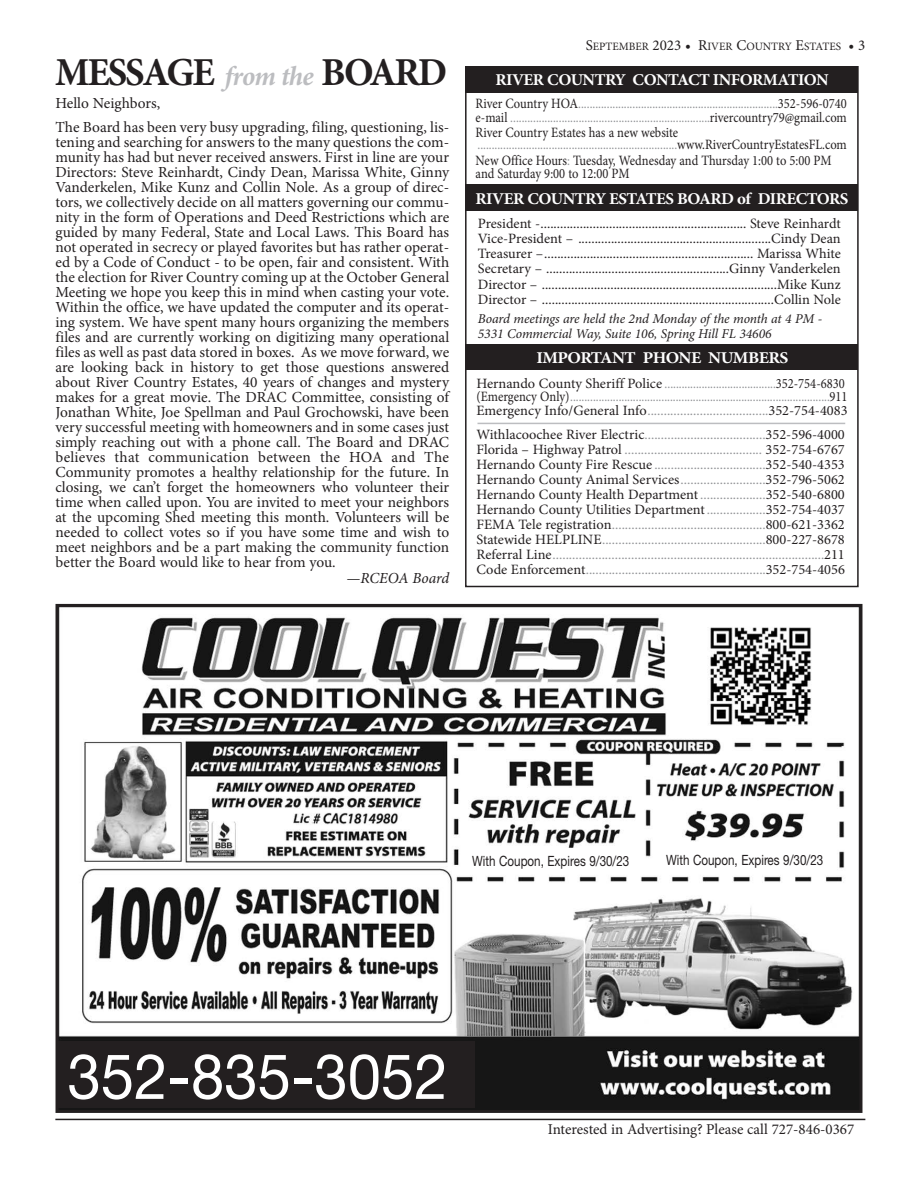
<style>
.page{position:relative;width:918px;height:1188px;background:#fff}
.page>*{position:absolute;margin:0;border:0;box-sizing:border-box;transform-origin:0 0}
.t1{font:62.85px "Helvetica Neue";color:#fff;scale:.95 1}
.t2{font:700 39.6px "Minion Pro";letter-spacing:-.055em;color:#231f20}
.t3{font:700 16.5px "Minion Pro";letter-spacing:-.03em;color:#fff}
.t4{font:700 16.5px "Minion Pro";letter-spacing:-.03em;color:#fff;scale:1.07 1}
.t5{font:15.3px/15px "Minion Pro";color:#231f20}
.t6{font:italic 15.3px "Minion Pro";letter-spacing:-.005em;color:#231f20}
.t7{font:15px "Minion Pro";color:#231f20}
.t8{font:14.25px/15px "Minion Pro";color:#939598;text-align:justify}
.t9{font:14.25px/15.1px "Minion Pro";color:#231f20;text-align:justify}
.t10{font:14.25px/14.9px "Minion Pro";color:#939598;text-align:justify;scale:.88 1}
.t11{font:14.25px/15.9px "Minion Pro";color:#231f20;scale:.88 1}
.t12{font:14.1px "Helvetica Neue";color:#231f20;scale:.82 1}
.t13{font:italic 13.5px/15.1px "Minion Pro";letter-spacing:-.01em;color:#231f20}
.t14{font:11.25px "Minion Pro";color:#231f20}
.s1{font-style:italic;font-size:27.45px;color:#bcbdc0}
.s2{font-size:15px}
.s3{color:#231f20}
.s4{color:#939598}
</style>
<div class="page">
<hr style="left:55px;top:1119px;width:810px;height:1px;background:#231f20">
<div style="left:465px;top:185px;width:392px;height:26px;background:#231f20"></div>
<div style="left:465px;top:66px;width:392px;height:26px;background:#231f20"></div>
<div style="left:465px;top:345px;width:393px;height:25px;background:#231f20"></div>
<img style="left:60px;top:617px;width:798px;height:492px">
<div style="left:56px;top:604px;width:806px;height:509px;border:3px solid #231f20"></div>
<div style="left:462px;top:848px;width:181px;height:26px;background:#fff"></div>
<div style="left:655px;top:848px;width:180px;height:25px;background:#fff"></div>
<div style="left:58px;top:1042px;width:416px;height:66px;background:#231f20"></div>
<hr style="left:477px;top:423px;width:368px;height:1px;background:#bcbdc0">
<h2 class="t2" style="left:55px;top:57px;width:394px">MESSAGE <span class="s1">from the</span> BOARD</h2>
<p class="t5" style="left:56px;top:92px;width:395px;line-height:24px">Hello Neighbors,<br>The Board has been very busy upgrading, filing, questioning, lis-</p>
<p class="t5" style="left:55px;top:135px;width:395px;text-align:justify">tening and searching for answers to the many questions the com&shy;munity has had but never received answers. First in line are your Directors: Steve Reinhardt, Cindy Dean, Marissa White, Ginny Vanderkelen, Mike Kunz and Collin Nole. As a group of direc&shy;tors, we collectively decide on all matters governing our commu&shy;nity in the form of Operations and Deed Restrictions which are guided by many Federal, State and Local Laws. This Board has not operated in secrecy or played favorites but has rather operat&shy;ed by a Code of Conduct - to be open, fair and consistent. With the election for River Country coming up at the October General Meeting we hope you keep this in mind when casting your vote.<br>Within the office, we have updated the computer and its operat&shy;ing system. We have spent many hours organizing the members files and are currently working on digitizing many operational files as well as past data stored in boxes. As we move forward, we are looking back in history to get those questions answered about River Country Estates, 40 years of changes and mystery makes for a great movie. The DRAC Committee, consisting of Jonathan White, Joe Spellman and Paul Grochowski, have been very successful meeting with homeowners and in some cases just simply reaching out with a phone call. The Board and DRAC believes that communication between the HOA and The Community promotes a healthy relationship for the future. In closing, we can’t forget the homeowners who volunteer their time when called upon. You are invited to meet your neighbors at the upcoming Shed meeting this month. Volunteers will be needed to collect votes so if you have some time and wish to meet neighbors and be a part making the community function better the Board would like to hear from you.</p>
<p class="t6" style="left:346px;top:572px;width:104px">—RCEOA Board</p>
<p class="t14" style="left:586px;top:42px;width:281px"><span class="s2">S</span>EPTEMBER <span class="s2">2023 • R</span>IVER <span class="s2">C</span>OUNTRY <span class="s2">E</span>STATES <span class="s2">• 3</span></p>
<p class="t3" style="left:495px;top:74px;width:335px">RIVER COUNTRY CONTACT INFORMATION</p>
<p class="t10" style="left:476px;top:97px;width:423px"><span class="s3">River Country HOA</span>......................................................................<span class="s3">352-596-0740 e-mail</span> ......................................................................<span class="s3">rivercountry79@gmail.com River Country Estates has a new website</span></p>
<p class="t11" style="left:476px;top:137px;width:423px"><span class="s4">......................................................................</span>www.RiverCountryEstatesFL.com<br>New Office Hours<span class="s4">:</span> Tuesday, Wednesday and Thursday 1:00 to 5:00 PM</p>
<p class="t11" style="left:476px;top:167px;width:177px">and Saturday 9:00 to 12:00 PM</p>
<p class="t3" style="left:476px;top:192px;width:374px">RIVER COUNTRY ESTATES BOARD of DIRECTORS</p>
<p class="t9" style="left:478px;top:217px;width:365px">President -............................................................... Steve Reinhardt Vice-President – ...........................................................Cindy Dean Treasurer –................................................................ Marissa White Secretary – ........................................................Ginny Vanderkelen Director – ........................................................................Mike Kunz Director – .......................................................................Collin Nole</p>
<p class="t13" style="left:478px;top:313px;width:346px">Board meetings are held the 2nd Monday of the month at 4 PM -<br>5331 Commercial Way, Suite 106, Spring Hill FL 34606</p>
<p class="t4" style="left:536px;top:352px;width:237px">IMPORTANT PHONE NUMBERS</p>
<p class="t10" style="left:476px;top:378px;width:423px;line-height:13.5px;text-align:left"><span class="s3">Hernando County Sheriff Police</span> .......................................<span class="s3">352-754-6830 (Emergency Only)</span>...........................................................................................<span class="s3">911<br>Emergency Info/General Info</span>.....................................<span class="s3">352-754-4083</span></p>
<p class="t8" style="left:476px;top:428px;width:370px"><span class="s3">Withlacoochee River Electric</span>.....................................<span class="s3">352-596-4000<br>Florida – Highway Patrol</span> .......................................... <span class="s3">352-754-6767<br>Hernando County Fire Rescue</span> ..................................<span class="s3">352-540-4353<br>Hernando County Animal Services</span>..........................<span class="s3">352-796-5062<br>Hernando County Health Department</span>....................<span class="s3">352-540-6800<br>Hernando County Utilities Department</span>..................<span class="s3">352-754-4037<br>FEMA Tele registration</span>...............................................<span class="s3">800-621-3362<br>Statewide HELPLINE</span>..................................................<span class="s3">800-227-8678<br>Referral Line</span>...................................................................................<span class="s3">211<br>Code Enforcement</span>.......................................................<span class="s3">352-754-4056</span></p>
<p class="t12" style="left:472px;top:852px;width:193px">With Coupon, Expires 9/30/23</p>
<p class="t12" style="left:666px;top:852px;width:193px">With Coupon, Expires 9/30/23</p>
<h1 class="t1" style="left:68px;top:1039px;width:402px">352-835-3052</h1>
<p class="t7" style="left:548px;top:1123px;width:308px">Interested in Advertising? Please call 727-846-0367</p>
</div>
